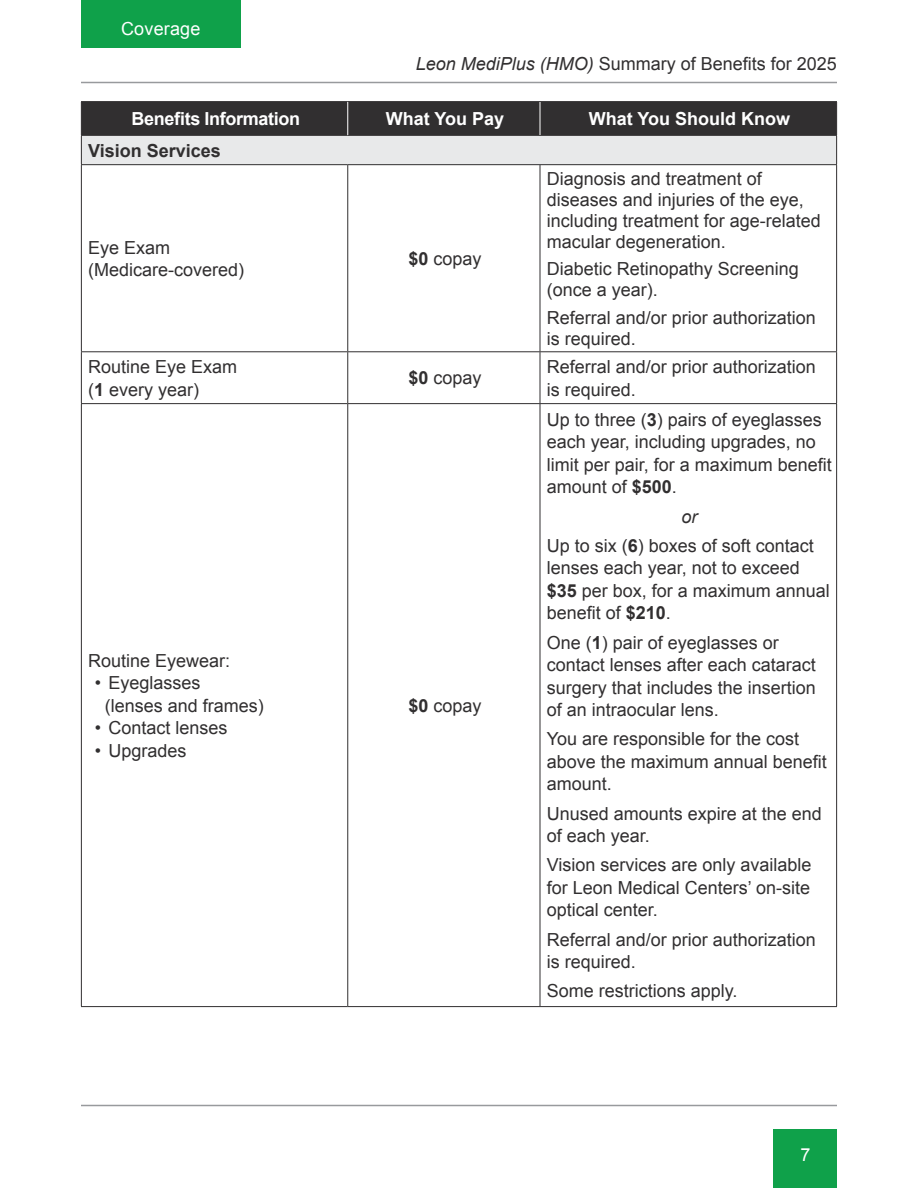
<style>
.page{position:relative;width:918px;height:1188px;background:#fff}
.page>*{position:absolute;margin:0;border:0;box-sizing:border-box;transform-origin:0 0}
.Body{font:18px/22.5px "Arial";color:#312f30}
.t1{font:700 18px "Arial";color:#fff}
.t2{font:700 18px "Arial";letter-spacing:-.02em;color:#fff}
.Bullets{font:18px "Arial";color:#312f30}
.Body-2{font:700 18px "Arial";color:#312f30}
.t3{font:18px "Arial";letter-spacing:.01em;color:#fff}
.Body-3{font:italic 18px "Arial";color:#312f30}
.s1{font-style:italic}
.s2{font-weight:700}
</style>
<div class="page">
<hr style="left:81px;top:82px;width:756px;height:1px;background:#989a9d">
<hr style="left:81px;top:1105px;width:756px;height:1px;background:#989a9d">
<div style="left:774px;top:1129px;width:63px;height:59px;background:#0fa14a"></div>
<div style="left:81px;top:0;width:160px;height:48px;background:#0fa14a"></div>
<svg style="left:81px;top:102px;width:756px;height:62px;background:#858485"></svg>
<hr style="left:81px;top:164px;width:267px;height:1px;background:#312f30">
<hr style="left:348px;top:164px;width:192px;height:1px;background:#312f30">
<hr style="left:540px;top:164px;width:297px;height:1px;background:#312f30">
<hr style="left:81px;top:101px;width:267px;height:1px;background:#312f30">
<hr style="left:81px;top:102px;width:1px;height:33px;background:#312f30">
<hr style="left:348px;top:101px;width:192px;height:1px;background:#312f30">
<hr style="left:540px;top:101px;width:297px;height:1px;background:#312f30">
<hr style="left:836px;top:102px;width:1px;height:33px;background:#312f30">
<hr style="left:81px;top:135px;width:267px;height:1px;background:#312f30">
<hr style="left:348px;top:135px;width:192px;height:1px;background:#312f30">
<hr style="left:540px;top:135px;width:297px;height:1px;background:#312f30">
<hr style="left:81px;top:165px;width:1px;height:186px;background:#312f30">
<hr style="left:347px;top:165px;width:1px;height:186px;background:#312f30">
<hr style="left:540px;top:165px;width:1px;height:186px;background:#312f30">
<hr style="left:836px;top:165px;width:1px;height:186px;background:#312f30">
<hr style="left:81px;top:351px;width:267px;height:1px;background:#312f30">
<hr style="left:81px;top:352px;width:1px;height:51px;background:#312f30">
<hr style="left:348px;top:351px;width:192px;height:1px;background:#312f30">
<hr style="left:347px;top:352px;width:1px;height:51px;background:#312f30">
<hr style="left:540px;top:351px;width:297px;height:1px;background:#312f30">
<hr style="left:540px;top:352px;width:1px;height:51px;background:#312f30">
<hr style="left:836px;top:352px;width:1px;height:51px;background:#312f30">
<hr style="left:81px;top:403px;width:267px;height:1px;background:#312f30">
<hr style="left:81px;top:404px;width:1px;height:602px;background:#312f30">
<hr style="left:348px;top:403px;width:192px;height:1px;background:#312f30">
<hr style="left:347px;top:404px;width:1px;height:602px;background:#312f30">
<hr style="left:540px;top:403px;width:297px;height:1px;background:#312f30">
<hr style="left:540px;top:404px;width:1px;height:602px;background:#312f30">
<hr style="left:836px;top:404px;width:1px;height:602px;background:#312f30">
<hr style="left:81px;top:1006px;width:267px;height:1px;background:#312f30">
<hr style="left:348px;top:1006px;width:192px;height:1px;background:#312f30">
<hr style="left:540px;top:1006px;width:297px;height:1px;background:#312f30">
<hr style="left:347px;top:102px;width:1px;height:33px;background:#fff">
<hr style="left:540px;top:102px;width:1px;height:33px;background:#fff">
<p class="t3" style="left:121px;top:17px;width:81px">Coverage</p>
<p class="Body" style="left:416px;top:53px;width:423px"><span class="s1">Leon MediPlus (HMO)</span> Summary of Benefits for 2025</p>
<p class="t2" style="left:132px;top:107px;width:170px">Benefits Information</p>
<p class="t1" style="left:386px;top:107px;width:120px">What You Pay</p>
<p class="t1" style="left:589px;top:107px;width:203px">What You Should Know</p>
<p class="Body-2" style="left:88px;top:138px;width:134px">Vision Services</p>
<p class="Body" style="left:88px;top:236px;width:84px">Eye Exam</p>
<p class="Body" style="left:88px;top:259px;width:158px">(Medicare-covered)</p>
<p class="Body" style="left:88px;top:356px;width:151px">Routine Eye Exam</p>
<p class="Body" style="left:88px;top:378px;width:113px">(<span class="s2">1</span> every year)</p>
<p class="Body" style="left:88px;top:649px;width:144px">Routine Eyewear:</p>
<p class="Body" style="left:95px;top:672px;width:107px">• Eyeglasses</p>
<p class="Bullets" style="left:105px;top:694px;width:161px">(lenses and frames)</p>
<p class="Body" style="left:95px;top:717px;width:134px">• Contact lenses</p>
<p class="Body" style="left:95px;top:739px;width:93px">• Upgrades</p>
<p class="Body" style="left:409px;top:247px;width:75px"><span class="s2">$0</span> copay</p>
<p class="Body" style="left:547px;top:168px;width:276px;line-height:21px">Diagnosis and treatment of diseases and injuries of the eye, including treatment for age-related macular degeneration.</p>
<p class="Body" style="left:547px;top:259px;width:254px;line-height:21px">Diabetic Retinopathy Screening (once a year).</p>
<p class="Body" style="left:547px;top:307px;width:271px;line-height:21px">Referral and/or prior authorization is required.</p>
<p class="Body" style="left:409px;top:367px;width:75px"><span class="s2">$0</span> copay</p>
<p class="Body" style="left:547px;top:356px;width:271px">Referral and/or prior authorization is required.</p>
<p class="Body" style="left:409px;top:694px;width:75px"><span class="s2">$0</span> copay</p>
<p class="Body" style="left:547px;top:409px;width:287px">Up to three (<span class="s2">3</span>) pairs of eyeglasses each year, including upgrades, no limit per pair, for a maximum benefit amount of <span class="s2">$500</span>.</p>
<p class="Body-3" style="left:682px;top:505px;width:18px">or</p>
<p class="Body" style="left:547px;top:535px;width:285px">Up to six (<span class="s2">6</span>) boxes of soft contact lenses each year, not to exceed <span class="s2">$35</span> per box, for a maximum annual benefit of <span class="s2">$210</span>.</p>
<p class="Body" style="left:547px;top:631px;width:271px">One (<span class="s2">1</span>) pair of eyeglasses or contact lenses after each cataract surgery that includes the insertion of an intraocular lens.</p>
<p class="Body" style="left:547px;top:728px;width:282px">You are responsible for the cost above the maximum annual benefit amount.</p>
<p class="Body" style="left:547px;top:802px;width:277px">Unused amounts expire at the end of each year.</p>
<p class="Body" style="left:547px;top:854px;width:266px;text-align:justify">Vision services are only available for Leon Medical Centers’ on-site optical center.</p>
<p class="Body" style="left:547px;top:928px;width:271px">Referral and/or prior authorization is required.</p>
<p class="Body" style="left:547px;top:980px;width:192px">Some restrictions apply.</p>
<p class="t3" style="left:800px;top:1142px;width:12px">7</p>
</div>
